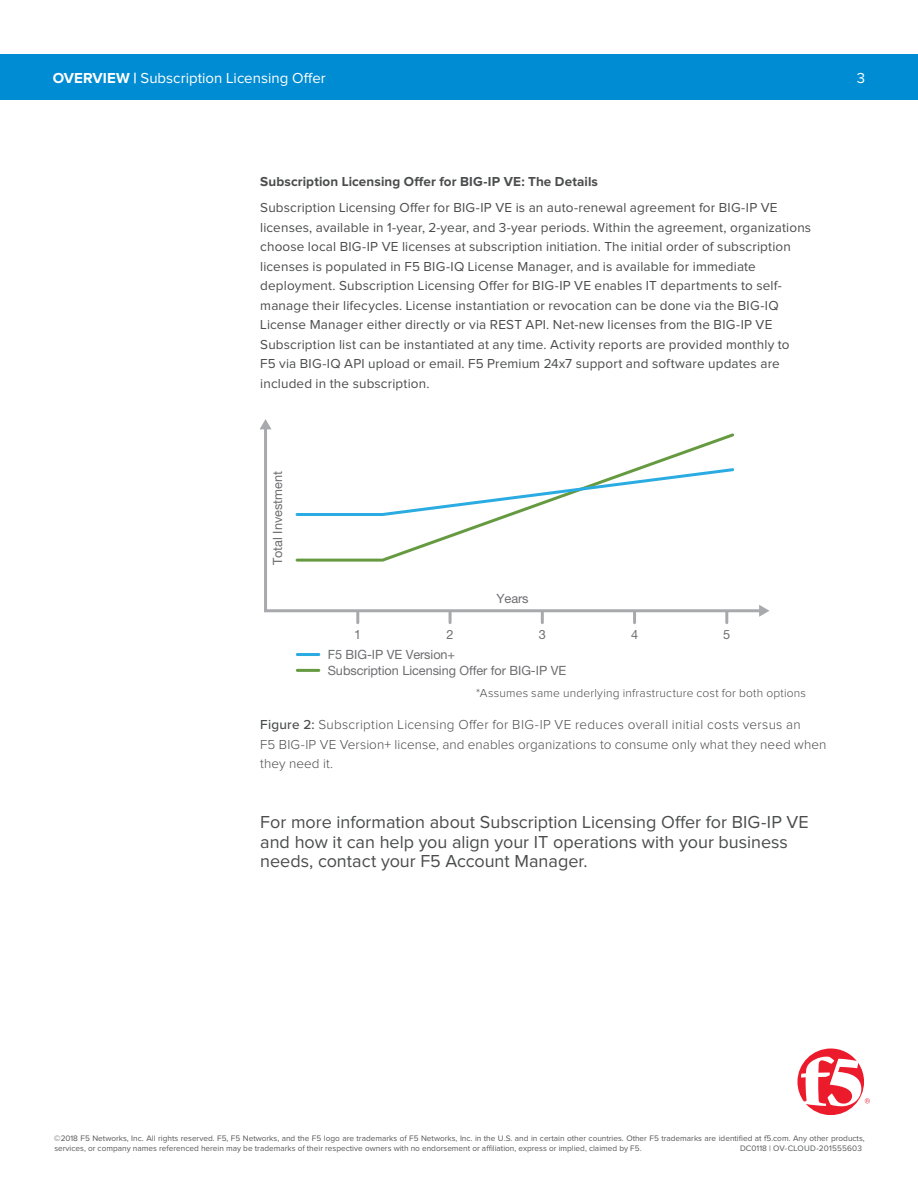
<style>
.page{position:relative;width:918px;height:1188px;background:#fff}
.page>*{position:absolute;margin:0;border:0;box-sizing:border-box;transform-origin:0 0}
.Learn_More_Body{font:18px/19.5px "Proxima Nova";color:#4b4c4d}
.t1{font:15px "Proxima Nova";color:#fff}
.Body{font:13.5px/19.5px "Proxima Nova";letter-spacing:.01em;color:#4b4c4d}
.Figure_Body{font:300 13.5px/19.5px "Proxima Nova";letter-spacing:.015em;color:#4b4c4d}
.Section_Title{font:700 13.5px "Proxima Nova";letter-spacing:.01em;color:#4b4c4d}
.t2{font:12.75px/15.9px "Helvetica Neue LT Std";letter-spacing:-.005em;color:#6d6e71}
.Bulleted_Text{font:300 12px "Proxima Nova";letter-spacing:.015em;color:#4b4c4d}
.t3{font:8.25px/10.5px "Proxima Nova";color:#57585a}
.s1{font-weight:700}
.s2{font-weight:500}
</style>
<div class="page">
<svg style="left:797px;top:1048px;width:73px;height:67px"></svg>
<div style="left:0;top:54px;width:918px;height:45px;background:#008cd2"></div>
<svg style="left:263px;top:429px;width:496px;height:185px"></svg>
<svg style="left:260px;top:419px;width:11px;height:10px"></svg>
<svg style="left:759px;top:605px;width:10px;height:12px"></svg>
<svg style="left:356px;top:612px;width:3px;height:11px"></svg>
<svg style="left:449px;top:612px;width:3px;height:11px"></svg>
<svg style="left:541px;top:612px;width:3px;height:11px"></svg>
<svg style="left:633px;top:612px;width:3px;height:11px"></svg>
<svg style="left:725px;top:612px;width:3px;height:11px"></svg>
<svg style="left:294px;top:431px;width:443px;height:132px"></svg>
<svg style="left:294px;top:466px;width:442px;height:52px"></svg>
<hr style="left:297px;top:653px;width:22px;height:3px;background:#2aabe1">
<hr style="left:297px;top:669px;width:22px;height:3px;background:#659a40">
<p class="t1" style="left:53px;top:71px;width:275px"><span class="s1">OVERVIEW |</span> Subscription Licensing Offer</p>
<p class="t1" style="left:857px;top:71px;width:10px">3</p>
<p class="Section_Title" style="left:260px;top:175px;width:339px">Subscription Licensing Offer for BIG-IP VE: The Details</p>
<p class="Body" style="left:260px;top:199px;width:552px">Subscription Licensing Offer for BIG-IP VE is an auto-renewal agreement for BIG-IP VE licenses, available in 1-year, 2-year, and 3-year periods. Within the agreement, organizations choose local BIG-IP VE licenses at subscription initiation. The initial order of subscription licenses is populated in F5 BIG-IQ License Manager, and is available for immediate deployment. Subscription Licensing Offer for BIG-IP VE enables IT departments to self&shy;manage their lifecycles. License instantiation or revocation can be done via the BIG-IQ License Manager either directly or via REST API. Net-new licenses from the BIG-IP VE Subscription list can be instantiated at any time. Activity reports are provided monthly to<br>F5 via BIG-IQ API upload or email. F5 Premium 24x7 support and software updates are included in the subscription.</p>
<p class="t2" style="left:270px;top:565px;width:95px;rotate:-90deg">Total Investment</p>
<p class="t2" style="left:496px;top:590px;width:34px">Years</p>
<p class="t2" style="left:354px;top:626px;width:9px">1</p>
<p class="t2" style="left:447px;top:626px;width:9px">2</p>
<p class="t2" style="left:539px;top:626px;width:9px">3</p>
<p class="t2" style="left:631px;top:626px;width:9px">4</p>
<p class="t2" style="left:723px;top:626px;width:9px">5</p>
<p class="t2" style="left:328px;top:647px;width:240px">F5 BIG-IP VE Version+<br>Subscription Licensing Offer for BIG-IP VE</p>
<p class="Bulleted_Text" style="left:476px;top:688px;width:331px">*Assumes same underlying infrastructure cost for both options</p>
<p class="Figure_Body" style="left:260px;top:716px;width:568px"><span class="s2">Figure 2:</span> Subscription Licensing Offer for BIG-IP VE reduces overall initial costs versus an<br>F5 BIG-IP VE Version+ license, and enables organizations to consume only what they need when they need it.</p>
<p class="Learn_More_Body" style="left:260px;top:813px;width:550px">For more information about Subscription Licensing Offer for BIG-IP VE and how it can help you align your IT operations with your business needs, contact your F5 Account Manager.</p>
<p class="t3" style="left:54px;top:1133px;width:812px">©2018 F5 Networks, Inc. All rights reserved. F5, F5 Networks, and the F5 logo are trademarks of F5 Networks, Inc. in the U.S. and in certain other countries. Other F5 trademarks are identified at f5.com. Any other products, services, or company names referenced herein may be trademarks of their respective owners with no endorsement or affiliation, express or implied, claimed by F5.</p>
<p class="t3" style="left:740px;top:1143px;width:123px">DC0118 | OV-CLOUD-201555603</p>
</div>
